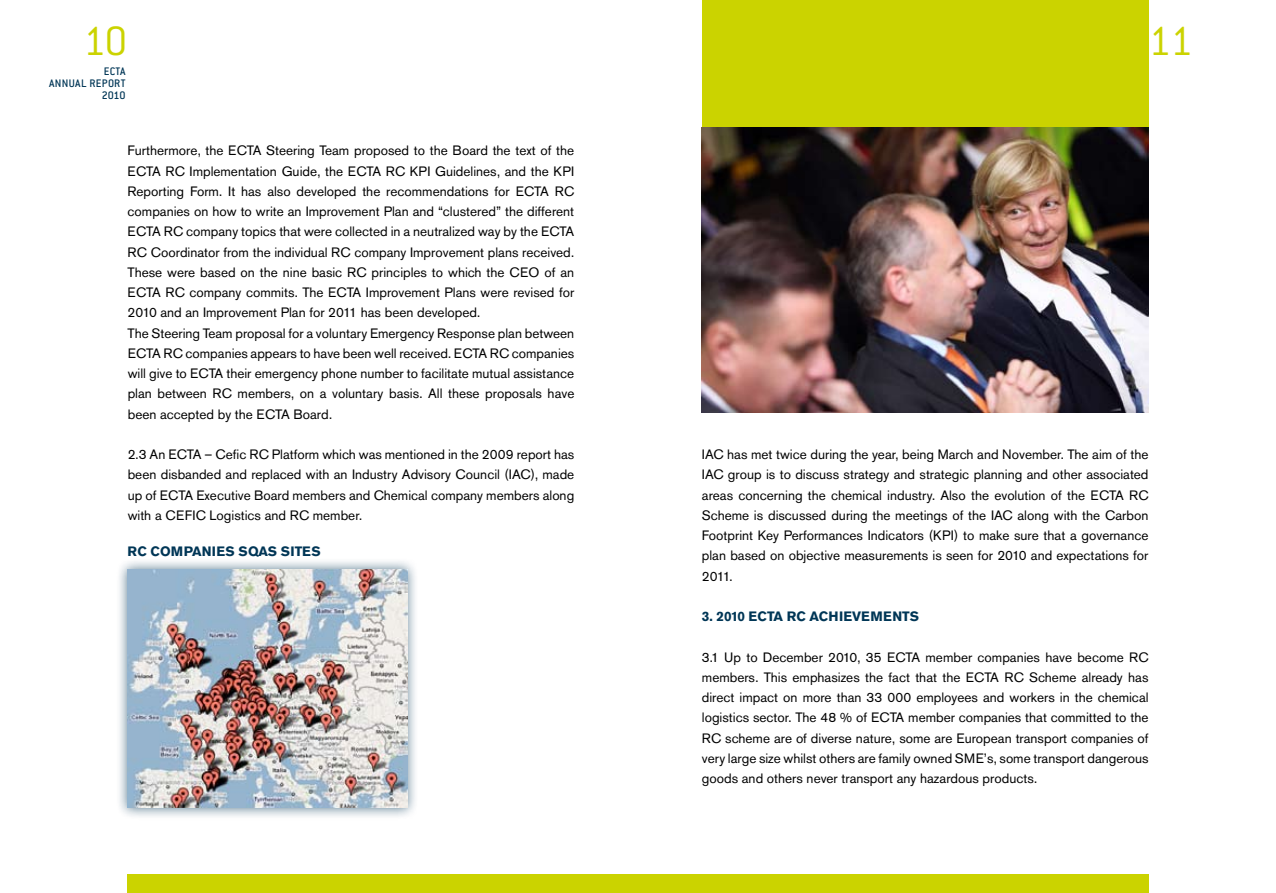
<style>
.page{position:relative;width:1276px;height:893px;background:#fff}
.page>*{position:absolute;margin:0;border:0;box-sizing:border-box;transform-origin:0 0}
.t1{font:300 45px "Conduit ITC";color:#cbd300}
.t2{font:13.5px/20.2px "Standard Grotesk BSK";color:#000;text-align:justify}
.t3{font:700 13.5px "Standard Grotesk BSK";letter-spacing:.01em;color:#003656}
.t4{font:500 12px/12px "Conduit ITC";letter-spacing:.02em;color:#003656;text-align:right}
</style>
<div class="page">
<div style="left:128px;top:875px;width:510px;height:18px;background:#cbd300"></div>
<div style="left:638px;top:875px;width:510px;height:18px;background:#cbd300"></div>
<div style="left:702px;top:0;width:446px;height:264px;background:#cbd300"></div>
<img style="left:702px;top:128px;width:446px;height:284px">
<div style="left:115px;top:558px;width:310px;height:268px;background:#003656;opacity:.65"></div>
<img style="left:128px;top:570px;width:279px;height:238px">
<h1 class="t1" style="left:83px;top:16px;width:46px">10</h1>
<h1 class="t1" style="left:1148px;top:16px;width:46px">11</h1>
<p class="t4" style="left:49px;top:66px;width:78px">ECTA<br>ANNUAL REPORT<br>2010</p>
<p class="t2" style="left:128px;top:140px;width:448px;text-align:left">Furthermore, the ECTA Steering Team proposed to the Board the text of the ECTA RC Implementation Guide, the ECTA RC KPI Guidelines, and the KPI Reporting Form. It has also developed the recommendations for ECTA RC companies on how to write an Improvement Plan and “clustered” the different ECTA RC company topics that were collected in a neutralized way by the ECTA RC Coordinator from the individual RC company Improvement plans received.<br>These were based on the nine basic RC principles to which the CEO of an ECTA RC company commits. The ECTA Improvement Plans were revised for 2010 and an Improvement Plan for 2011 has been developed.<br>The Steering Team proposal for a voluntary Emergency Response plan between ECTA RC companies appears to have been well received. ECTA RC companies will give to ECTA their emergency phone number to facilitate mutual assistance plan between RC members, on a voluntary basis. All these proposals have been accepted by the ECTA Board.</p>
<p class="t2" style="left:128px;top:444px;width:448px">2.3 An ECTA – Cefic RC Platform which was mentioned in the 2009 report has been disbanded and replaced with an Industry Advisory Council (IAC), made up of ECTA Executive Board members and Chemical company members along with a CEFIC Logistics and RC member.</p>
<p class="t2" style="left:702px;top:444px;width:448px">IAC has met twice during the year, being March and November. The aim of the IAC group is to discuss strategy and strategic planning and other associated areas concerning the chemical industry. Also the evolution of the ECTA RC Scheme is discussed during the meetings of the IAC along with the Carbon Footprint Key Performances Indicators (KPI) to make sure that a governance plan based on objective measurements is seen for 2010 and expectations for 2011.</p>
<p class="t3" style="left:702px;top:608px;width:57px">3. 2010 ECTA</p>
<p class="t3" style="left:786px;top:608px;width:134px">RC ACHIEVEMENTS</p>
<p class="t2" style="left:702px;top:647px;width:448px">3.1 Up to December 2010, 35 ECTA member companies have become RC members. This emphasizes the fact that the ECTA RC Scheme already has direct impact on more than 33 000 employees and workers in the chemical logistics sector. The 48 % of ECTA member companies that committed to the RC scheme are of diverse nature, some are European transport companies of very large size whilst others are family owned SME’s, some transport dangerous goods and others never transport any hazardous products.</p>
<p class="t3" style="left:128px;top:543px;width:195px">RC CO MPANIES SQAS SITES</p>
</div>
